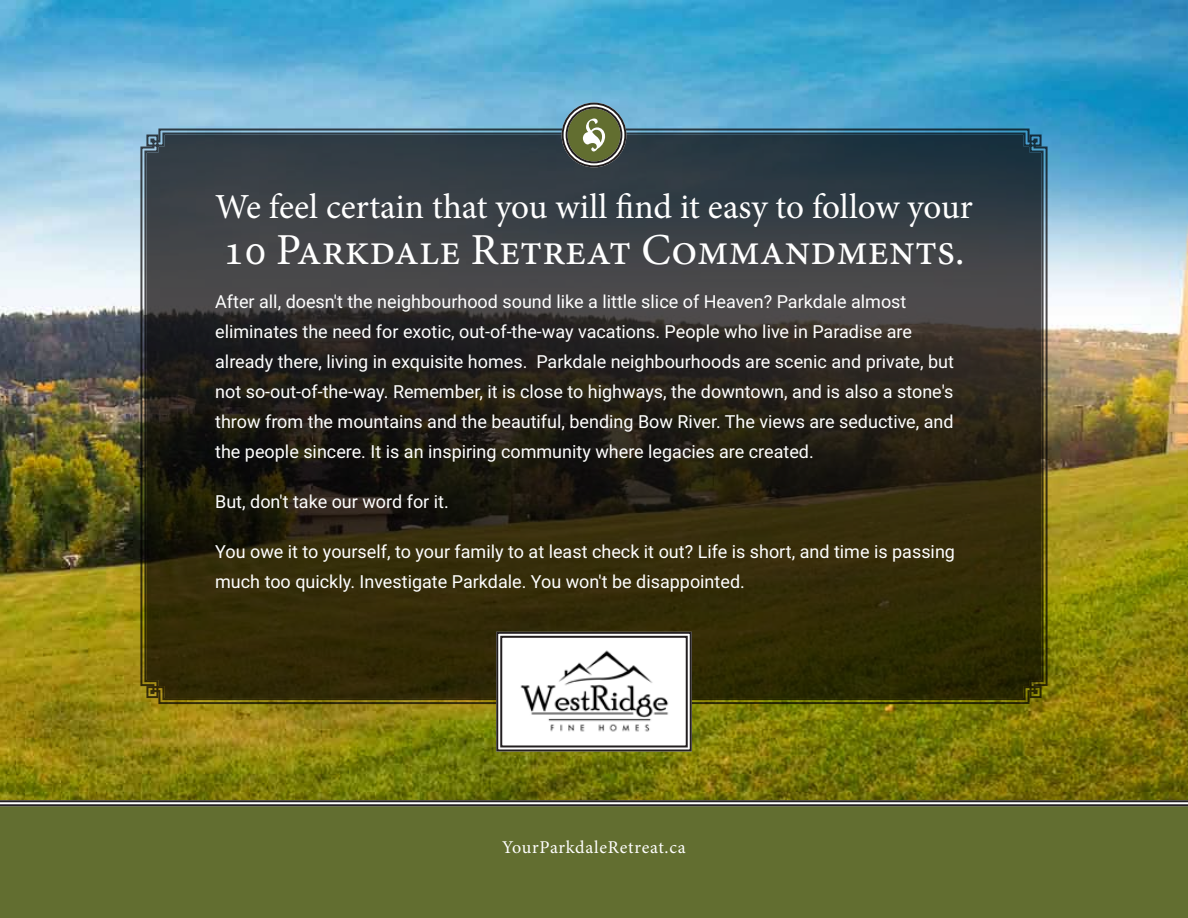
<style>
.page{position:relative;width:1188px;height:918px;background:#fff}
.page>*{position:absolute;margin:0;border:0;box-sizing:border-box;transform-origin:0 0}
.t1{font:44.25px "Minion Pro";color:#fff}
.t2{font:35.25px "Minion Pro";letter-spacing:-.01em;color:#fff}
.Body{font:18px/30px "Roboto";color:#fff}
.t3{font:18px "Minion Pro";letter-spacing:.03em;color:#fff}
.s1{font-size:41.25px}
</style>
<div class="page">
<img style="left:0;top:0;width:1188px;height:799px">
<img style="left:139px;top:128px;width:910px;height:577px">
<svg style="left:143px;top:132px;width:902px;height:569px;background:#302e22"></svg>
<svg style="left:0;top:799px;width:1188px;height:4px;background:#6a674c"></svg>
<div style="left:0;top:804px;width:1188px;height:114px;background:#626e30"></div>
<svg style="left:495px;top:631px;width:198px;height:121px"></svg>
<div style="left:500px;top:636px;width:188px;height:111px;border:2px solid #231f20"></div>
<svg style="left:565px;top:106px;width:58px;height:58px;background:#616b35"></svg>
<div style="left:562px;top:103px;width:64px;height:64px;border:6px solid #fff;border-radius:50%"></div>
<div style="left:562px;top:103px;width:64px;height:64px;border:2px solid #231f20;border-radius:50%"></div>
<div style="left:566px;top:107px;width:56px;height:56px;border:2px solid #231f20;border-radius:50%"></div>
<svg style="left:583px;top:119px;width:22px;height:32px"></svg>
<h1 class="t2" style="left:215px;top:183px;width:759px">We feel certain that you will find it easy to follow your</h1>
<h1 class="t1" style="left:223px;top:221px;width:743px">10 Parkdale Retreat Commandments<span class="s1">.</span></h1>
<p class="Body" style="left:215px;top:286px;width:740px">After all, doesn't the neighbourhood sound like a little slice of Heaven? Parkdale almost eliminates the need for exotic, out-of-the-way vacations. People who live in Paradise are already there, living in exquisite homes. Parkdale neighbourhoods are scenic and private, but not so-out-of-the-way. Remember, it is close to highways, the downtown, and is also a stone's throw from the mountains and the beautiful, bending Bow River. The views are seductive, and the people sincere. It is an inspiring community where legacies are created.</p>
<p class="Body" style="left:215px;top:486px;width:235px">But, don't take our word for it.</p>
<p class="Body" style="left:215px;top:536px;width:741px">You owe it to yourself, to your family to at least check it out? Life is short, and time is passing much too quickly. Investigate Parkdale. You won't be disappointed.</p>
<p class="t3" style="left:502px;top:835px;width:185px">YourParkdaleRetreat.ca</p>
</div>
